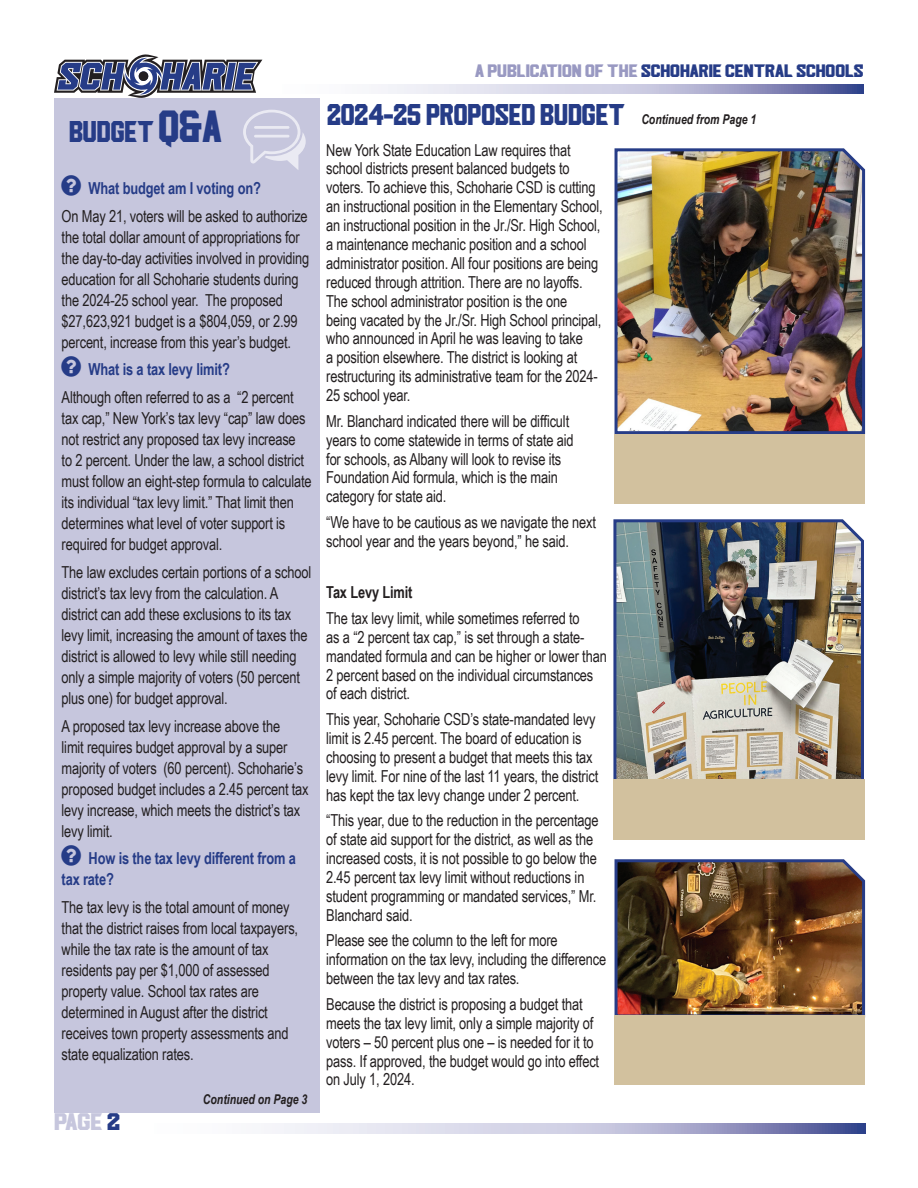
<style>
.page{position:relative;width:918px;height:1188px;background:#fff}
.page>*{position:absolute;margin:0;border:0;box-sizing:border-box;transform-origin:0 0}
.t1{font:30px "Lordcorps";color:#263c87;scale:.85 1}
.t2{font:24px "Lordcorps";color:#c6c6dd}
.t3{font:18px "Lordcorps";color:#263c87}
.t4{font:16.5px/18.9px "Arial Narrow";letter-spacing:-.01em;color:#231f20;scale:.95 1}
.t5{font:700 16.5px/21px "Arial Narrow";letter-spacing:-.01em;color:#263c87;scale:.95 1}
.continued_from{font:italic 700 13.5px "Arial Narrow";color:#231f20;scale:.95 1}
.s1{font-size:45px}
.s2{font-weight:700;color:#263c87}
.s3{color:#263c87}
.s4{color:#9999c2}
.s5{font-weight:700}
</style>
<div class="page">
<svg style="left:54px;top:54px;width:208px;height:44px"></svg>
<svg style="left:378px;top:84px;width:485px;height:10px"></svg>
<svg style="left:272px;top:1123px;width:593px;height:11px"></svg>
<div style="left:54px;top:98px;width:266px;height:1015px;background:#c6c6dd"></div>
<img style="left:614px;top:148px;width:252px;height:286px">
<img style="left:613px;top:519px;width:251px;height:260px">
<img style="left:614px;top:859px;width:252px;height:160px">
<svg style="left:243px;top:110px;width:63px;height:60px"></svg>
<hr style="left:254px;top:126px;width:35px;height:3px;background:#fff">
<hr style="left:254px;top:135px;width:35px;height:3px;background:#fff">
<div style="left:615px;top:1016px;width:250px;height:69px;background:#d2c19e"></div>
<div style="left:614px;top:434px;width:251px;height:69px;background:#d2c19e"></div>
<div style="left:613px;top:779px;width:252px;height:60px;background:#d2c19e"></div>
<h2 class="t1" style="left:69px;top:113px;width:181px">BUDGET <span class="s1">Q&amp;A</span></h2>
<p class="t4" style="left:62px;top:174px;width:261px;line-height:27.8px;text-indent:27px"><span class="s2">What budget am I voting on?<br></span>On May 21, voters will be asked to authorize</p>
<p class="t4" style="left:62px;top:226px;width:262px;line-height:21px">the total dollar amount of appropriations for the day-to-day activities involved in providing education for all Schoharie students during the 2024-25 school year. The proposed $27,623,921 budget is a $804,059, or 2.99 percent, increase from this year’s budget.</p>
<p class="t4" style="left:62px;top:355px;width:246px;line-height:27.8px;text-indent:27px"><span class="s2">What is a tax levy limit?<br></span>Although often referred to as a “2 percent</p>
<p class="t4" style="left:62px;top:407px;width:265px;line-height:21px">tax cap,” New York’s tax levy “cap” law does not restrict any proposed tax levy increase<br>to 2 percent. Under the law, a school district must follow an eight-step formula to calculate its individual “tax levy limit.” That limit then determines what level of voter support is required for budget approval.</p>
<p class="t4" style="left:62px;top:561px;width:264px;line-height:21px">The law excludes certain portions of a school district’s tax levy from the calculation. A district can add these exclusions to its tax levy limit, increasing the amount of taxes the district is allowed to levy while still needing only a simple majority of voters (50 percent plus one) for budget approval.</p>
<p class="t4" style="left:62px;top:715px;width:262px;line-height:21px">A proposed tax levy increase above the<br>limit requires budget approval by a super majority of voters (60 percent). Schoharie’s proposed budget includes a 2.45 percent tax levy increase, which meets the district’s tax levy limit.</p>
<p class="t5" style="left:62px;top:847px;width:248px;text-indent:27px">How is the tax levy different from a tax rate?</p>
<p class="t4" style="left:62px;top:896px;width:251px;line-height:21px">The tax levy is the total amount of money that the district raises from local taxpayers, while the tax rate is the amount of tax residents pay per $1,000 of assessed property value. School tax rates are determined in August after the district receives town property assessments and state equalization rates.</p>
<p class="continued_from" style="left:203px;top:1089px;width:112px">Continued on Page 3</p>
<h2 class="t2" style="left:54px;top:1107px;width:67px">PAGE <span class="s3">2</span></h2>
<p class="t3" style="left:475px;top:60px;width:390px"><span class="s4">A PUBLICATION OF THE</span> SCHOHARIE CENTRAL SCHOOLS</p>
<h2 class="t1" style="left:327px;top:97px;width:352px">2024-25 PROPOSED BUDGET</h2>
<p class="continued_from" style="left:641px;top:109px;width:123px">Continued from Page 1</p>
<p class="t4" style="left:326px;top:140px;width:293px">New York State Education Law requires that school districts present balanced budgets to voters. To achieve this, Schoharie CSD is cutting an instructional position in the Elementary School, an instructional position in the Jr./Sr. High School, a maintenance mechanic position and a school administrator position. All four positions are being reduced through attrition. There are no layoffs.<br>The school administrator position is the one<br>being vacated by the Jr./Sr. High School principal, who announced in April he was leaving to take<br>a position elsewhere. The district is looking at restructuring its administrative team for the 2024- 25 school year.</p>
<p class="t4" style="left:326px;top:411px;width:262px">Mr. Blanchard indicated there will be difficult years to come statewide in terms of state aid for schools, as Albany will look to revise its Foundation Aid formula, which is the main category for state aid.</p>
<p class="t4" style="left:326px;top:512px;width:286px">“We have to be cautious as we navigate the next school year and the years beyond,” he said.</p>
<p class="t4" style="left:326px;top:579px;width:268px;line-height:25.7px"><span class="s5">Tax Levy Limit<br></span>The tax levy limit, while sometimes referred to</p>
<p class="t4" style="left:326px;top:627px;width:297px">as a “2 percent tax cap,” is set through a state&shy;mandated formula and can be higher or lower than 2 percent based on the individual circumstances of each district.</p>
<p class="t4" style="left:326px;top:709px;width:288px">This year, Schoharie CSD’s state-mandated levy limit is 2.45 percent. The board of education is choosing to present a budget that meets this tax levy limit. For nine of the last 11 years, the district has kept the tax levy change under 2 percent.</p>
<p class="t4" style="left:326px;top:810px;width:288px">“This year, due to the reduction in the percentage of state aid support for the district, as well as the increased costs, it is not possible to go below the 2.45 percent tax levy limit without reductions in student programming or mandated services,” Mr.<br>Blanchard said.</p>
<p class="t4" style="left:326px;top:931px;width:296px">Please see the column to the left for more information on the tax levy, including the difference between the tax levy and tax rates.</p>
<p class="t4" style="left:326px;top:994px;width:289px">Because the district is proposing a budget that meets the tax levy limit, only a simple majority of voters – 50 percent plus one – is needed for it to pass. If approved, the budget would go into effect on July 1, 2024.</p>
</div>
